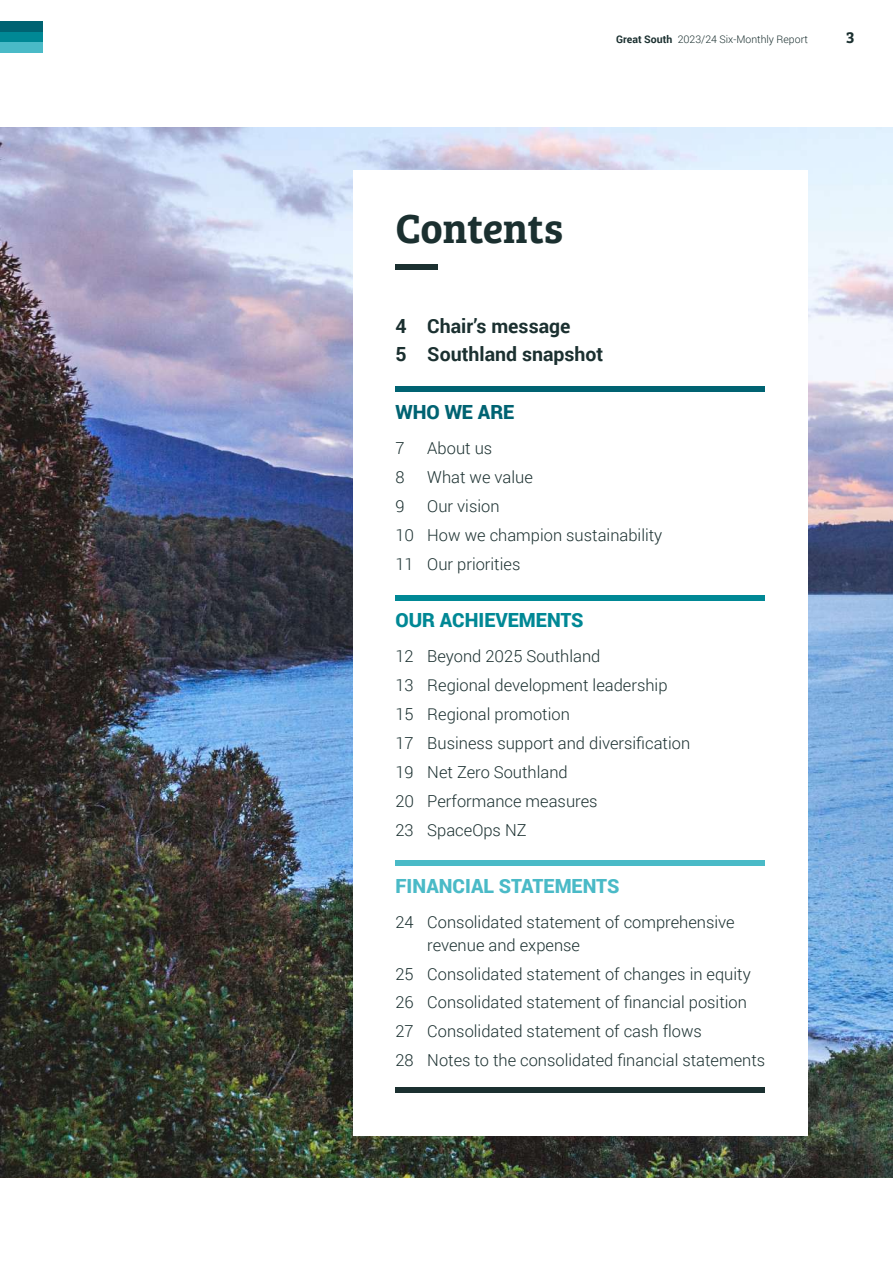
<style>
.page{position:relative;width:893px;height:1263px;background:#fff}
.page>*{position:absolute;margin:0;border:0;box-sizing:border-box;transform-origin:0 0}
.t1{font:42px "Bree Serif Sb";color:#1b3030}
.t2{font:700 19.5px/29px "Roboto";color:#1b3030}
.t3{font:900 19.5px "Roboto";color:#4abac7}
.t4{font:900 19.5px "Roboto";color:#008895}
.t5{font:900 19.5px "Roboto";color:#006372}
.t6{font:300 16.5px/29px "Roboto";color:#1b3030}
.t7{font:16.5px "Bree Serif Sb";color:#1b3030}
.t8{font:300 10.5px "Roboto";color:#1b3030}
.s1{font-weight:700}
</style>
<div class="page">
<img style="left:0;top:128px;width:893px;height:1050px">
<div style="left:353px;top:170px;width:455px;height:965px;background:#fff"></div>
<div style="left:0;top:21px;width:43px;height:11px;background:#006372"></div>
<div style="left:0;top:32px;width:43px;height:11px;background:#008895"></div>
<div style="left:0;top:43px;width:43px;height:10px;background:#4abac7"></div>
<div style="left:395px;top:264px;width:43px;height:6px;background:#1b3030"></div>
<div style="left:395px;top:386px;width:370px;height:6px;background:#006372"></div>
<div style="left:395px;top:595px;width:370px;height:5px;background:#008895"></div>
<div style="left:395px;top:860px;width:370px;height:6px;background:#4abac7"></div>
<div style="left:395px;top:1087px;width:370px;height:6px;background:#1b3030"></div>
<p class="t8" style="left:616px;top:32px;width:193px"><span class="s1">Great South</span> 2023/24 Six-Monthly Report</p>
<p class="t7" style="left:846px;top:24px;width:10px">3</p>
<h1 class="t1" style="left:395px;top:196px;width:169px">Contents</h1>
<p class="t2" style="left:395px;top:310px;width:209px">4 Chair’s message<br>5 Southland snapshot</p>
<p class="t5" style="left:395px;top:398px;width:120px">WHO WE ARE</p>
<p class="t6" style="left:395px;top:433px;width:11px">7</p>
<p class="t6" style="left:427px;top:433px;width:66px">About us</p>
<p class="t6" style="left:395px;top:462px;width:11px">8</p>
<p class="t6" style="left:427px;top:462px;width:107px">What we value</p>
<p class="t6" style="left:395px;top:491px;width:11px">9</p>
<p class="t6" style="left:395px;top:491px;width:268px;text-indent:32px">Our vision<br>10 How we champion sustainability<br>11 Our priorities</p>
<p class="t4" style="left:395px;top:606px;width:190px">OUR ACHIEVEMENTS</p>
<p class="t6" style="left:395px;top:641px;width:296px">12 Beyond 2025 Southland<br>13 Regional development leadership<br>15 Regional promotion<br>17 Business support and diversification<br>19 Net Zero Southland<br>20 Performance measures<br>23 SpaceOps NZ</p>
<p class="t3" style="left:395px;top:872px;width:225px">FINANCIAL STATEMENTS</p>
<p class="t6" style="left:427px;top:910px;width:309px;line-height:22.5px;text-indent:-32px">24 Consolidated statement of comprehensive revenue and expense</p>
<p class="t6" style="left:395px;top:959px;width:371px">25 Consolidated statement of changes in equity 26 Consolidated statement of financial position 27 Consolidated statement of cash flows<br>28 Notes to the consolidated financial statements</p>
</div>
